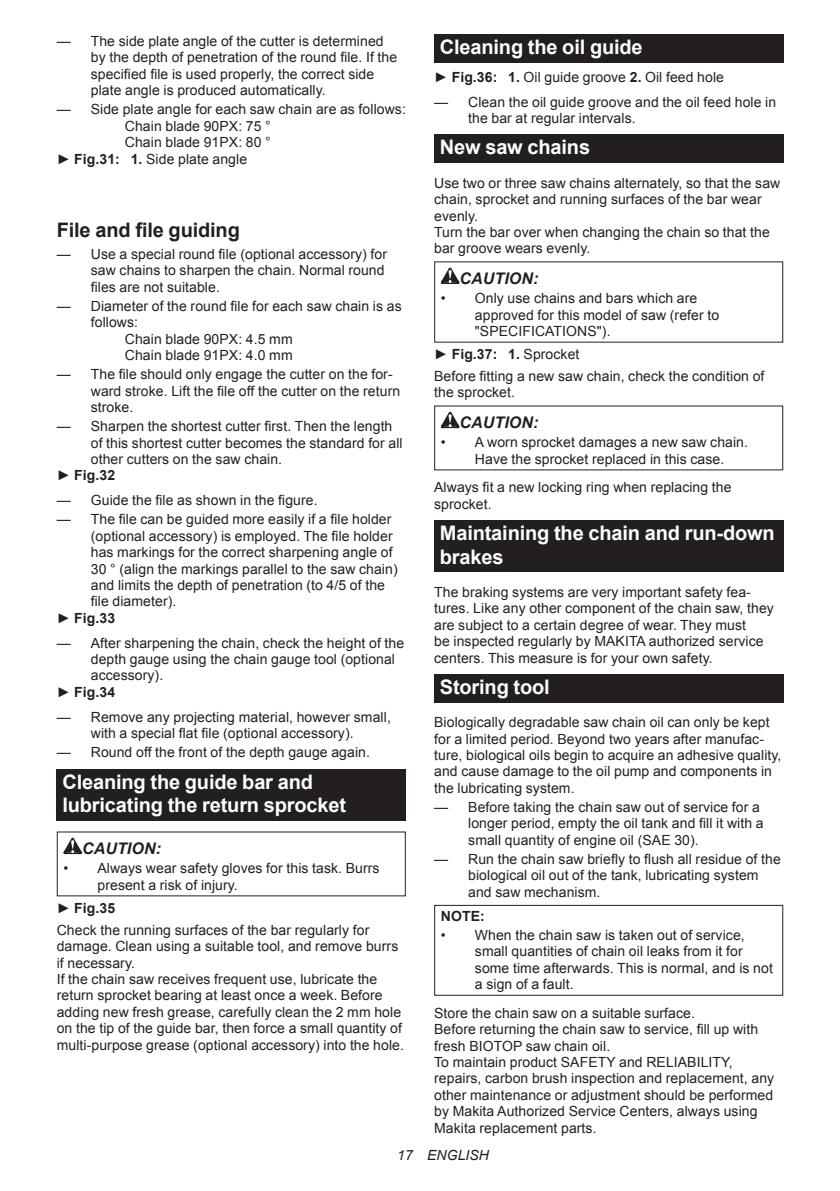
<style>
.page{position:relative;width:840px;height:1191px;background:#fff}
.page>*{position:absolute;margin:0;border:0;box-sizing:border-box;transform-origin:0 0}
.t1{font:700 20px/23.4px "Arial";letter-spacing:-.01em;color:#fff}
.t2{font:700 20px "Arial";letter-spacing:-.01em;color:#231f20}
.t3{font:italic 700 16px "Arial";letter-spacing:.005em;color:#231f20}
.t4{font:14px/16.4px "Arial";letter-spacing:.005em;color:#231f20}
.t5{font:700 14px "Arial";letter-spacing:.005em;color:#231f20}
.t6{font:italic 14px "Arial";letter-spacing:.005em;color:#231f20}
.s1{font-weight:700}
.s2{font-weight:400}
</style>
<div class="page">
<div style="left:57px;top:768px;width:348px;height:52px;background:#231f20"></div>
<svg style="left:63px;top:837px;width:19px;height:17px"></svg>
<div style="left:434px;top:34px;width:348px;height:29px;background:#231f20"></div>
<div style="left:434px;top:134px;width:348px;height:29px;background:#231f20"></div>
<svg style="left:440px;top:267px;width:19px;height:17px"></svg>
<svg style="left:440px;top:412px;width:19px;height:16px"></svg>
<div style="left:434px;top:520px;width:348px;height:52px;background:#231f20"></div>
<div style="left:434px;top:674px;width:348px;height:28px;background:#231f20"></div>
<div style="left:434px;top:905px;width:348px;height:90px;border:1px solid #231f20"></div>
<p class="t4" style="left:91px;top:34px;width:308px;text-indent:-34px">— The side plate angle of the cutter is determined by the depth of penetration of the round file. If the specified file is used properly, the correct side plate angle is produced automatically.</p>
<p class="t4" style="left:57px;top:103px;width:350px">— Side plate angle for each saw chain are as follows:</p>
<p class="t4" style="left:125px;top:119px;width:147px">Chain blade 90PX: 75 °</p>
<p class="t4" style="left:125px;top:135px;width:147px">Chain blade 91PX: 80 °</p>
<p class="t4" style="left:57px;top:151px;width:192px">► <span class="s1">Fig.31: 1.</span> Side plate angle</p>
<h1 class="t2" style="left:57px;top:216px;width:184px">File and file guiding</h1>
<p class="t4" style="left:91px;top:246px;width:298px;text-indent:-34px">— Use a special round file (optional accessory) for saw chains to sharpen the chain. Normal round files are not suitable.</p>
<p class="t4" style="left:57px;top:298px;width:346px">— Diameter of the round file for each saw chain is as</p>
<p class="t4" style="left:91px;top:315px;width:49px">follows:</p>
<p class="t4" style="left:125px;top:332px;width:169px">Chain blade 90PX: 4.5 mm</p>
<p class="t4" style="left:125px;top:348px;width:169px">Chain blade 91PX: 4.0 mm</p>
<p class="t4" style="left:91px;top:366px;width:311px;text-indent:-34px">— The file should only engage the cutter on the for&shy;ward stroke. Lift the file off the cutter on the return stroke.</p>
<p class="t4" style="left:57px;top:418px;width:337px">— Sharpen the shortest cutter first. Then the length</p>
<p class="t4" style="left:91px;top:436px;width:313px">of this shortest cutter becomes the standard for all</p>
<p class="t4" style="left:91px;top:452px;width:193px">other cutters on the saw chain.</p>
<p class="t5" style="left:57px;top:466px;width:60px"><span class="s2">►</span> Fig.32</p>
<p class="t4" style="left:57px;top:492px;width:262px">— Guide the file as shown in the figure.</p>
<p class="t4" style="left:57px;top:511px;width:336px">— The file can be guided more easily if a file holder</p>
<p class="t4" style="left:91px;top:528px;width:303px">(optional accessory) is employed. The file holder</p>
<p class="t4" style="left:91px;top:545px;width:303px">has markings for the correct sharpening angle of</p>
<p class="t4" style="left:91px;top:562px;width:308px">30 ° (align the markings parallel to the saw chain)</p>
<p class="t4" style="left:91px;top:578px;width:295px">and limits the depth of penetration (to 4/5 of the</p>
<p class="t4" style="left:91px;top:593px;width:87px">file diameter).</p>
<p class="t5" style="left:57px;top:608px;width:60px"><span class="s2">►</span> Fig.33</p>
<p class="t4" style="left:57px;top:636px;width:349px">— After sharpening the chain, check the height of the</p>
<p class="t4" style="left:91px;top:652px;width:305px">depth gauge using the chain gauge tool (optional</p>
<p class="t4" style="left:91px;top:668px;width:74px">accessory).</p>
<p class="t5" style="left:57px;top:682px;width:60px"><span class="s2">►</span> Fig.34</p>
<p class="t4" style="left:57px;top:708px;width:335px;text-align:center">— Remove any projecting material, however small, with a special flat file (optional accessory).</p>
<p class="t4" style="left:57px;top:745px;width:314px">— Round off the front of the depth gauge again.</p>
<h1 class="t1" style="left:62px;top:770px;width:285px">Cleaning the guide bar and lubricating the return sprocket</h1>
<p class="t3" style="left:82px;top:842px;width:80px">CAUTION:</p>
<p class="t4" style="left:97px;top:861px;width:283px;text-indent:-34px">• Always wear safety gloves for this task. Burrs present a risk of injury.</p>
<p class="t4" style="left:57px;top:897px;width:314px;line-height:22px">► <span class="s1">Fig.35<br></span>Check the running surfaces of the bar regularly for</p>
<p class="t4" style="left:57px;top:939px;width:348px">damage. Clean using a suitable tool, and remove burrs if necessary.<br>If the chain saw receives frequent use, lubricate the return sprocket bearing at least once a week. Before adding new fresh grease, carefully clean the 2 mm hole on the tip of the guide bar, then force a small quantity of multi-purpose grease (optional accessory) into the hole.</p>
<h1 class="t1" style="left:439px;top:36px;width:204px">Cleaning the oil guide</h1>
<p class="t4" style="left:434px;top:69px;width:291px">► <span class="s1">Fig.36: 1.</span> Oil guide groove <span class="s1">2.</span> Oil feed hole</p>
<p class="t4" style="left:468px;top:95px;width:309px;text-indent:-34px">— Clean the oil guide groove and the oil feed hole in the bar at regular intervals.</p>
<h1 class="t1" style="left:439px;top:136px;width:152px">New saw chains</h1>
<p class="t4" style="left:434px;top:176px;width:347px">Use two or three saw chains alternately, so that the saw chain, sprocket and running surfaces of the bar wear evenly.<br>Turn the bar over when changing the chain so that the bar groove wears evenly.</p>
<p class="t3" style="left:459px;top:272px;width:80px">CAUTION:</p>
<p class="t4" style="left:474px;top:291px;width:246px;text-indent:-34px">• Only use chains and bars which are approved for this model of saw (refer to "SPECIFICATIONS").</p>
<p class="t4" style="left:434px;top:343px;width:331px;line-height:22px">► <span class="s1">Fig.37: 1.</span> Sprocket<br>Before fitting a new saw chain, check the condition of</p>
<p class="t4" style="left:434px;top:386px;width:82px">the sprocket.</p>
<p class="t3" style="left:459px;top:416px;width:80px">CAUTION:</p>
<p class="t4" style="left:474px;top:435px;width:274px;text-indent:-34px">• A worn sprocket damages a new saw chain.<br>Have the sprocket replaced in this case.</p>
<p class="t4" style="left:434px;top:479px;width:299px">Always fit a new locking ring when replacing the sprocket.</p>
<h1 class="t1" style="left:439px;top:522px;width:336px">Maintaining the chain and run-down brakes</h1>
<p class="t4" style="left:434px;top:585px;width:341px">The braking systems are very important safety fea&shy;tures. Like any other component of the chain saw, they are subject to a certain degree of wear. They must<br>be inspected regularly by MAKITA authorized service centers. This measure is for your own safety.</p>
<h1 class="t1" style="left:439px;top:676px;width:111px">Storing tool</h1>
<p class="t4" style="left:434px;top:715px;width:348px">Biologically degradable saw chain oil can only be kept for a limited period. Beyond two years after manufac&shy;ture, biological oils begin to acquire an adhesive quality, and cause damage to the oil pump and components in the lubricating system.</p>
<p class="t4" style="left:468px;top:800px;width:297px;text-indent:-34px">— Before taking the chain saw out of service for a longer period, empty the oil tank and fill it with a small quantity of engine oil (SAE 30).</p>
<p class="t4" style="left:468px;top:851px;width:314px;text-indent:-34px">— Run the chain saw briefly to flush all residue of the biological oil out of the tank, lubricating system and saw mechanism.</p>
<p class="t5" style="left:440px;top:910px;width:45px">NOTE:</p>
<p class="t4" style="left:474px;top:928px;width:299px;text-indent:-34px">• When the chain saw is taken out of service, small quantities of chain oil leaks from it for some time afterwards. This is normal, and is not a sign of a fault.</p>
<p class="t4" style="left:434px;top:1006px;width:341px">Store the chain saw on a suitable surface.<br>Before returning the chain saw to service, fill up with fresh BIOTOP saw chain oil.<br>To maintain product SAFETY and RELIABILITY, repairs, carbon brush inspection and replacement, any other maintenance or adjustment should be performed by Makita Authorized Service Centers, always using Makita replacement parts.</p>
<p class="t6" style="left:397px;top:1147px;width:93px">17 ENGLISH</p>
</div>
